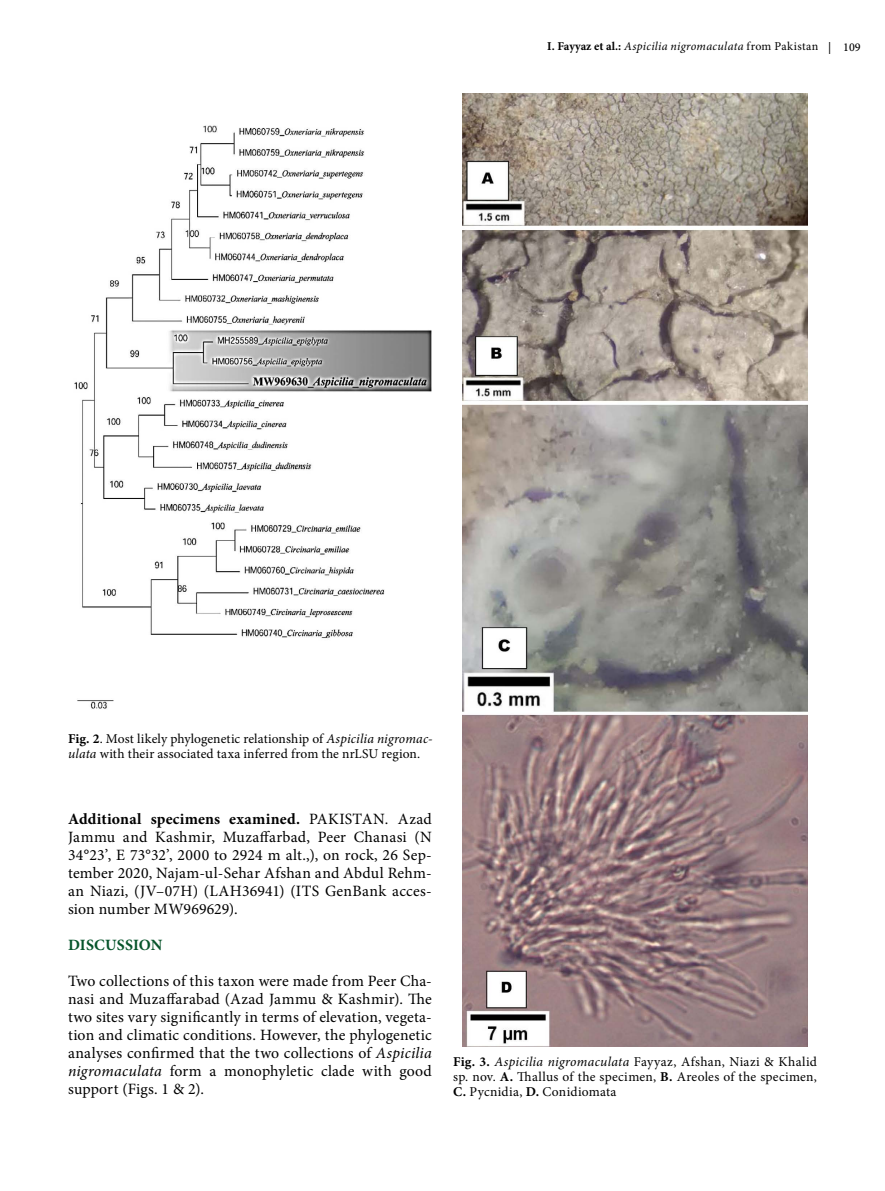
<style>
.page{position:relative;width:885px;height:1191px;background:#fff}
.page>*{position:absolute;margin:0;border:0;box-sizing:border-box;transform-origin:0 0}
.t1{font:15.75px/18px "Minion Pro";letter-spacing:.015em;color:#000;text-align:justify}
.t2{font:700 15.75px "Minion Pro";letter-spacing:.005em;color:#07542b}
.t3{font:13.5px/15px "Minion Pro";letter-spacing:.025em;color:#000;text-align:justify}
.t4{font:13.5px/15px "Minion Pro";letter-spacing:.005em;color:#000}
.t5{font:italic 12px "Minion Pro";letter-spacing:.025em;color:#000}
.s1{font-weight:700;font-style:normal}
.s2{font-style:normal}
.s3{font-weight:500;font-style:normal}
.s4{font-weight:700}
.s5{font-style:italic}
</style>
<div class="page">
<img style="left:74px;top:125px;width:358px;height:584px">
<img style="left:462px;top:94px;width:345px;height:952px">
<p class="t5" style="left:547px;top:38px;width:315px"><span class="s1">I. Fayyaz et al.:</span> Aspicilia nigromaculata <span class="s2">from Pakistan</span> <span class="s3">| 109</span></p>
<p class="t4" style="left:68px;top:731px;width:366px"><span class="s4">Fig. 2</span>. Most likely phylogenetic relationship of <span class="s5">Aspicilia nigromac&shy;ulata</span> with their associated taxa inferred from the nrLSU region.</p>
<p class="t1" style="left:68px;top:810px;width:365px"><span class="s4">Additional specimens examined.</span> PAKISTAN. Azad Jammu and Kashmir, Muzaffarbad, Peer Chanasi (N 34°23’, E 73°32’, 2000 to 2924 m alt.,), on rock, 26 Sep&shy;tember 2020, Najam-ul-Sehar Afshan and Abdul Rehm&shy;an Niazi, (JV–07H) (LAH36941) (ITS GenBank acces&shy;sion number MW969629).</p>
<p class="t2" style="left:68px;top:933px;width:96px">DISCUSSION</p>
<p class="t1" style="left:68px;top:972px;width:365px">Two collections of this taxon were made from Peer Cha&shy;nasi and Muzaffarabad (Azad Jammu &amp; Kashmir). The two sites vary significantly in terms of elevation, vegeta&shy;tion and climatic conditions. However, the phylogenetic analyses confirmed that the two collections of <span class="s5">Aspicilia nigromaculata</span> form a monophyletic clade with good support (Figs. 1 &amp; 2).</p>
<p class="t3" style="left:453px;top:1054px;width:365px"><span class="s4">Fig. 3.</span> <span class="s5">Aspicilia nigromaculata</span> Fayyaz, Afshan, Niazi &amp; Khalid sp. nov. <span class="s4">A.</span> Thallus of the specimen, <span class="s4">B.</span> Areoles of the specimen, <span class="s4">C.</span> Pycnidia, <span class="s4">D.</span> Conidiomata</p>
</div>
